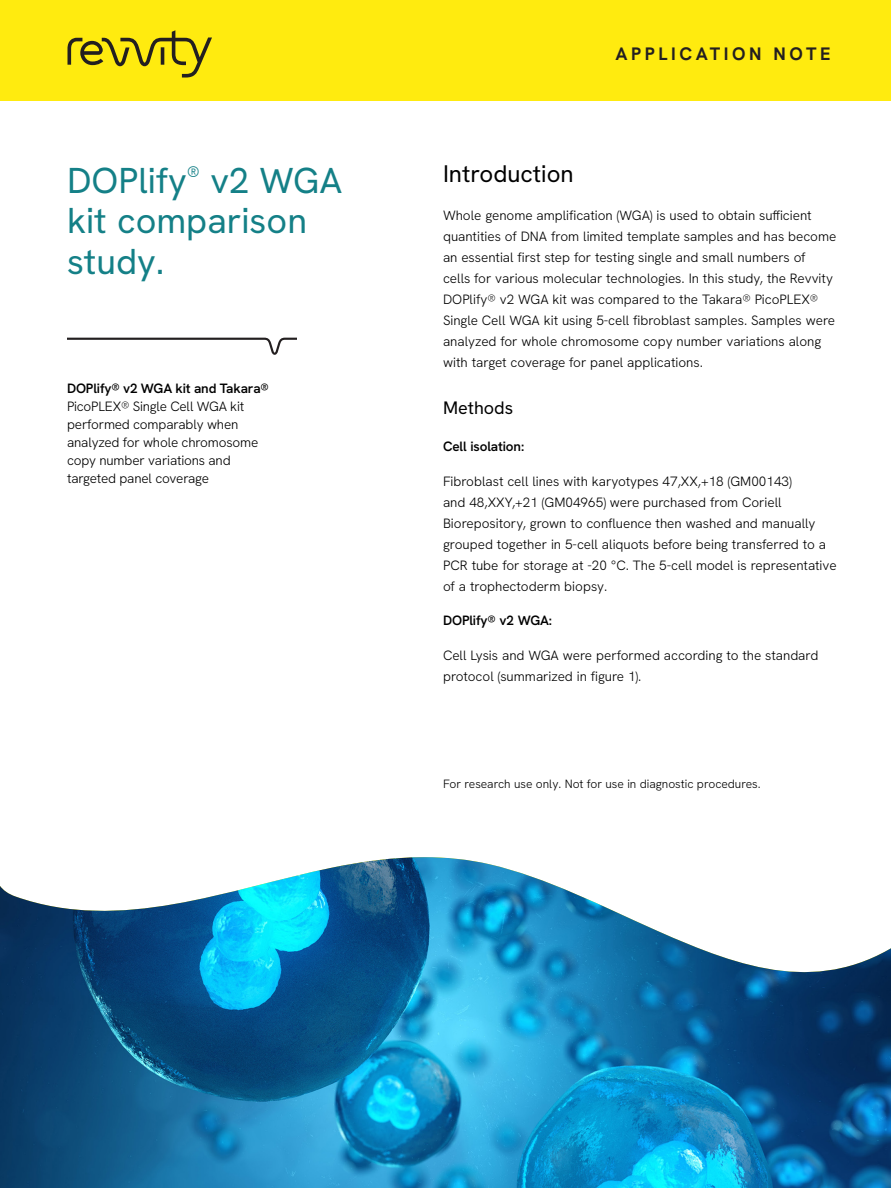
<style>
.page{position:relative;width:891px;height:1188px;background:#fff}
.page>*{position:absolute;margin:0;border:0;box-sizing:border-box;transform-origin:0 0}
.Intro_Head{font:36px/40.5px "Hanken Grotesk";color:#148087}
.Intro_subhead{font:24px "Hanken Grotesk";color:#000}
.t1{font:700 18px "Hanken Grotesk";letter-spacing:.2em;color:#231f20}
.Sub_Head{font:18px "Hanken Grotesk";color:#000}
.Body_Copy{font:300 13.5px/21px "Hanken Grotesk";color:#000}
.Key_Discription_Author{font:300 13.5px/18px "Hanken Grotesk";letter-spacing:-.01em;color:#000}
.Paragraph_Title{font:600 13.5px "Hanken Grotesk";letter-spacing:-.01em;color:#000}
.Body_Copy-2{font:300 12px "Hanken Grotesk";letter-spacing:-.005em;color:#000}
.s1{font-weight:600}
</style>
<div class="page">
<div style="left:0;top:0;width:891px;height:101px;background:#ffeb0f"></div>
<img style="left:0;top:857px;width:891px;height:331px">
<svg style="left:68px;top:30px;width:144px;height:48px"></svg>
<svg style="left:67px;top:338px;width:229px;height:17px"></svg>
<p class="Intro_Head" style="left:67px;top:159px;width:277px">DOPlify<sup>®</sup> v2 WGA kit comparison study.</p>
<p class="Key_Discription_Author" style="left:67px;top:379px;width:203px"><span class="s1">DOPlify® v2 WGA kit and Takara®<br></span>PicoPLEX® Single Cell WGA kit performed comparably when analyzed for whole chromosome copy number variations and targeted panel coverage</p>
<h3 class="t1" style="left:615px;top:43px;width:217px">APPLICATION NOTE</h3>
<p class="Intro_subhead" style="left:443px;top:158px;width:132px">Introduction</p>
<p class="Body_Copy" style="left:443px;top:204px;width:395px">Whole genome amplification (WGA) is used to obtain sufficient quantities of DNA from limited template samples and has become an essential first step for testing single and small numbers of<br>cells for various molecular technologies. In this study, the Revvity DOPlify® v2 WGA kit was compared to the Takara® PicoPLEX® Single Cell WGA kit using 5-cell fibroblast samples. Samples were analyzed for whole chromosome copy number variations along with target coverage for panel applications.</p>
<p class="Sub_Head" style="left:443px;top:396px;width:72px">Methods</p>
<p class="Paragraph_Title" style="left:443px;top:438px;width:83px">Cell isolation:</p>
<p class="Body_Copy" style="left:443px;top:470px;width:395px">Fibroblast cell lines with karyotypes 47,XX,+18 (GM00143)<br>and 48,XXY,+21 (GM04965) were purchased from Coriell Biorepository, grown to confluence then washed and manually grouped together in 5-cell aliquots before being transferred to a PCR tube for storage at -20 °C. The 5-cell model is representative of a trophectoderm biopsy.</p>
<p class="Paragraph_Title" style="left:443px;top:612px;width:111px">DOPlify® v2 WGA:</p>
<p class="Body_Copy" style="left:443px;top:644px;width:377px">Cell Lysis and WGA were performed according to the standard protocol (summarized in figure 1).</p>
<p class="Body_Copy-2" style="left:443px;top:776px;width:319px">For research use only. Not for use in diagnostic procedures.</p>
</div>
